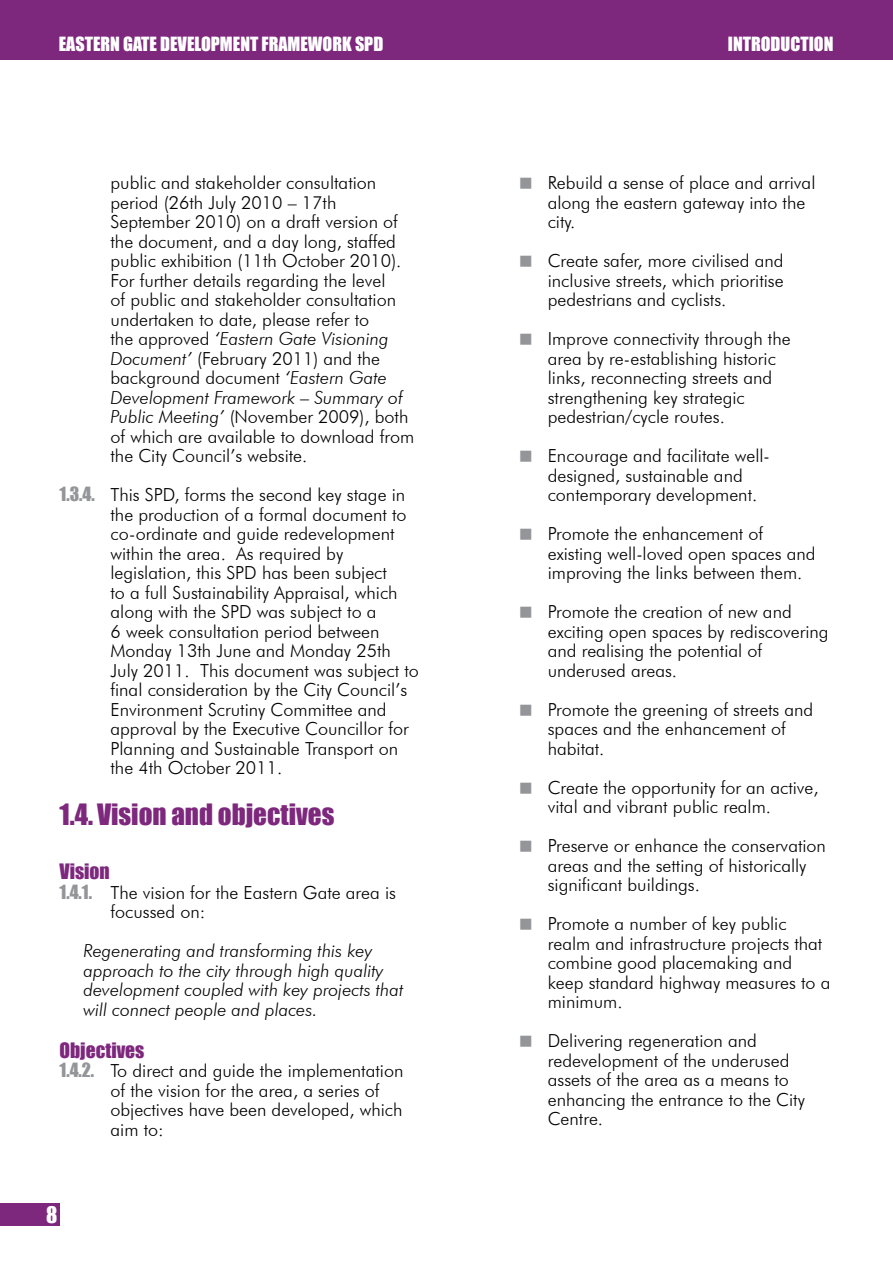
<style>
.page{position:relative;width:893px;height:1263px;background:#fff}
.page>*{position:absolute;margin:0;border:0;box-sizing:border-box;transform-origin:0 0}
.t1{font:27px "Impact";color:#7d287d}
.t2{font:21px "Impact";color:#fff}
.t3{font:19.5px "Impact";color:#7d287d}
.t4{font:300 18px/19.5px "Futura BT";color:#000}
.t5{font:italic 300 18px/19.5px "Futura BT";color:#000}
.t6{font:18px "Impact";color:#fff}
.s1{font-style:italic}
.s2{font-family:"Impact";font-weight:400;color:#939598}
</style>
<div class="page">
<div style="left:0;top:0;width:893px;height:60px;background:#7d287d"></div>
<div style="left:0;top:1203px;width:60px;height:22px;background:#7d287d"></div>
<p class="t6" style="left:59px;top:30px;width:307px">EASTERN GATE DEVELOPMENT FRAMEWORK SPD</p>
<p class="t4" style="left:111px;top:173px;width:305px">public and stakeholder consultation period (26th July 2010 – 17th September 2010) on a draft version of the document, and a day long, staffed public exhibition (11th October 2010).<br>For further details regarding the level<br>of public and stakeholder consultation undertaken to date, please refer to<br>the approved <span class="s1">‘Eastern Gate Visioning Document’</span> (February 2011) and the background document <span class="s1">‘Eastern Gate Development Framework – Summary of Public Meeting’</span> (November 2009), both of which are available to download from the City Council’s website.</p>
<p class="t4" style="left:111px;top:485px;width:310px;text-indent:-51px"><span class="s2">1.3.4.</span> This SPD, forms the second key stage in the production of a formal document to co-ordinate and guide redevelopment within the area. As required by legislation, this SPD has been subject<br>to a full Sustainability Appraisal, which along with the SPD was subject to a<br>6 week consultation period between Monday 13th June and Monday 25th July 2011. This document was subject to final consideration by the City Council’s Environment Scrutiny Committee and approval by the Executive Councillor for Planning and Sustainable Transport on the 4th October 2011.</p>
<h1 class="t1" style="left:60px;top:794px;width:276px">1.4. VISION AND OBJECTIVES</h1>
<p class="t3" style="left:60px;top:856px;width:52px">VISION</p>
<p class="t4" style="left:111px;top:882px;width:287px;text-indent:-51px"><span class="s2">1.4.1.</span> The vision for the Eastern Gate area is focussed on:</p>
<p class="t5" style="left:84px;top:941px;width:321px">Regenerating and transforming this key approach to the city through high quality development coupled with key projects that will connect people and places.</p>
<p class="t3" style="left:60px;top:1035px;width:86px">OBJECTIVES</p>
<p class="t4" style="left:111px;top:1061px;width:294px;text-indent:-51px"><span class="s2">1.4.2.</span> To direct and guide the implementation of the vision for the area, a series of objectives have been developed, which aim to:</p>
<p class="t2" style="left:46px;top:1198px;width:13px">8</p>
<p class="t6" style="left:728px;top:30px;width:107px">INTRODUCTION</p>
<p class="t4" style="left:548px;top:173px;width:269px">Rebuild a sense of place and arrival along the eastern gateway into the city.</p>
<p class="t4" style="left:548px;top:251px;width:237px;text-align:justify">Create safer, more civilised and inclusive streets, which prioritise pedestrians and cyclists.</p>
<p class="t4" style="left:548px;top:329px;width:244px">Improve connectivity through the area by re-establishing historic links, reconnecting streets and strengthening key strategic pedestrian/cycle routes.</p>
<p class="t4" style="left:548px;top:446px;width:224px">Encourage and facilitate well&shy;designed, sustainable and contemporary development.</p>
<p class="t4" style="left:548px;top:524px;width:269px">Promote the enhancement of existing well-loved open spaces and improving the links between them.</p>
<p class="t4" style="left:548px;top:602px;width:282px">Promote the creation of new and exciting open spaces by rediscovering and realising the potential of underused areas.</p>
<p class="t4" style="left:548px;top:699px;width:267px">Promote the greening of streets and spaces and the enhancement of habitat.</p>
<p class="t4" style="left:548px;top:777px;width:272px">Create the opportunity for an active, vital and vibrant public realm.</p>
<p class="t4" style="left:548px;top:836px;width:280px">Preserve or enhance the conservation areas and the setting of historically significant buildings.</p>
<p class="t4" style="left:548px;top:914px;width:284px">Promote a number of key public realm and infrastructure projects that combine good placemaking and keep standard highway measures to a minimum.</p>
<p class="t4" style="left:548px;top:1031px;width:259px">Delivering regeneration and redevelopment of the underused assets of the area as a means to enhancing the entrance to the City<br>Centre.</p>
</div>
